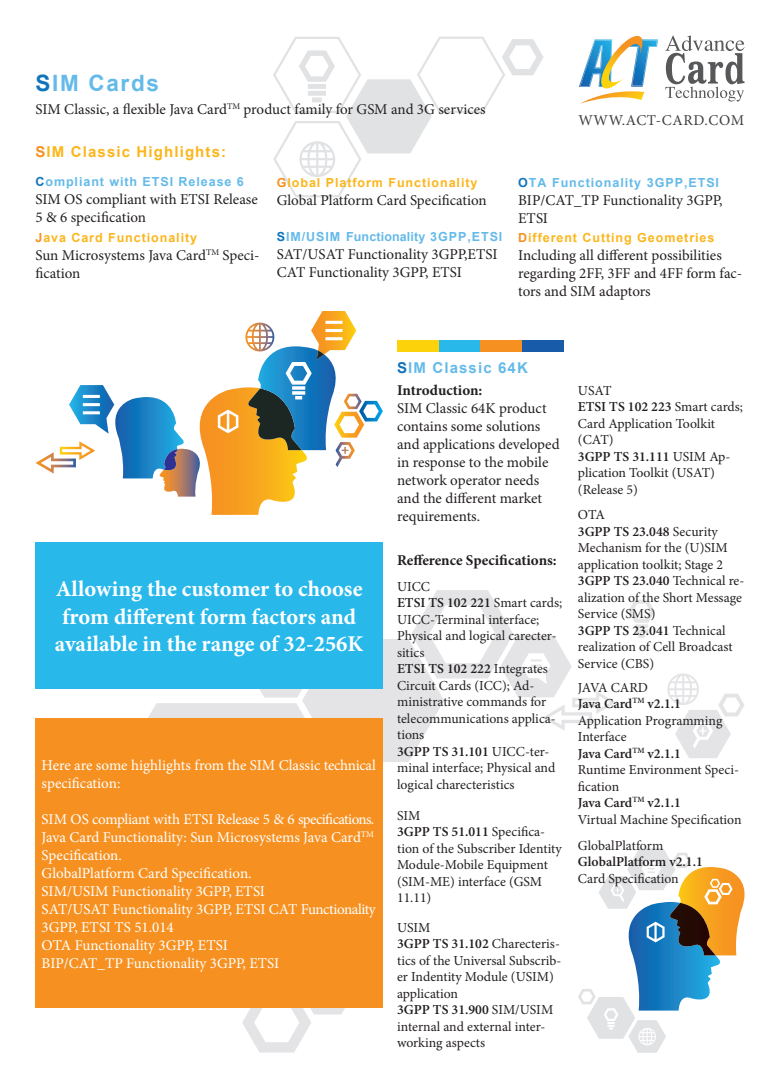
<style>
.page{position:relative;width:780px;height:1088px;background:#fff}
.page>*{position:absolute;margin:0;border:0;box-sizing:border-box;transform-origin:0 0}
.t1{font:700 22.5px/27px "Minion Pro";color:#fff;text-align:center}
.t2{font:700 22.5px "Arial";letter-spacing:.075em;color:#64bae9}
.t3{font:15px/18px "Minion Pro";color:#231f20}
.t4{font:15px/18px "Minion Pro";letter-spacing:-.005em;color:#fff}
.t5{font:15px "Minion Pro";letter-spacing:-.025em;color:#fff}
.t6{font:700 15px "Minion Pro";letter-spacing:-.005em;color:#231f20}
.t7{font:700 15px "Arial";letter-spacing:.075em;color:#fbb61b}
.t8{font:15px "Minion Pro";letter-spacing:.04em;color:#3e3e3f}
.t9{font:700 15px "Arial";letter-spacing:.075em;color:#64bae9}
.t10{font:13.75px/16.5px "Minion Pro";color:#231f20}
.t11{font:600 13.75px "Minion Pro";color:#231f20}
.t12{font:13.75px "Minion Pro";letter-spacing:-.02em;color:#231f20}
.t13{font:700 12.5px "Arial";letter-spacing:.075em;color:#fbb61b}
.t14{font:700 12.5px "Arial";letter-spacing:.075em;color:#64bae9}
.t15{font:700 12.5px "Arial";letter-spacing:.01em;color:#64bae9}
.s1{color:#1074bc}
.s2{color:#f69121}
.s3{font-weight:400}
.s4{font-weight:600}
</style>
<div class="page">
<svg style="left:148px;top:703px;width:100px;height:15px"></svg>
<svg style="left:628px;top:600px;width:26px;height:38px"></svg>
<svg style="left:248px;top:590px;width:368px;height:172px"></svg>
<svg style="left:667px;top:673px;width:77px;height:85px"></svg>
<svg style="left:242px;top:1008px;width:103px;height:44px"></svg>
<svg style="left:273px;top:37px;width:270px;height:160px"></svg>
<svg style="left:578px;top:848px;width:166px;height:205px"></svg>
<div style="left:35px;top:718px;width:348px;height:290px;background:#f69121"></div>
<svg style="left:578px;top:36px;width:80px;height:68px"></svg>
<svg style="left:665px;top:35px;width:79px;height:66px"></svg>
<div style="left:397px;top:340px;width:41px;height:11px;background:#fcd30a"></div>
<div style="left:438px;top:340px;width:42px;height:11px;background:#28b8ea"></div>
<div style="left:480px;top:340px;width:42px;height:11px;background:#f69121"></div>
<div style="left:522px;top:340px;width:41px;height:11px;background:#185ba9"></div>
<div style="left:35px;top:542px;width:348px;height:146px;background:#28b8ea"></div>
<svg style="left:35px;top:311px;width:348px;height:204px"></svg>
<p class="t2" style="left:35px;top:68px;width:125px"><span class="s1">S</span>IM Cards</p>
<p class="t3" style="left:35px;top:100px;width:451px">SIM Classic, a flexible Java Card<sup>TM</sup> product family for GSM and 3G services</p>
<p class="t7" style="left:35px;top:142px;width:192px"><span class="s2">S</span>IM Classic Highlights:</p>
<p class="t14" style="left:35px;top:173px;width:210px"><span class="s1">C</span>ompliant with ETSI Release 6</p>
<p class="t3" style="left:35px;top:190px;width:224px">SIM OS compliant with ETSI Release<br>5 &amp; 6 specification</p>
<p class="t13" style="left:277px;top:174px;width:202px"><span class="s2">G</span>lobal Platform Functionality</p>
<p class="t3" style="left:277px;top:191px;width:211px">Global Platform Card Specification</p>
<p class="t13" style="left:35px;top:230px;width:163px"><span class="s2">J</span>ava Card Functionality</p>
<p class="t3" style="left:35px;top:247px;width:226px">Sun Microsystems Java Card<sup>TM</sup> Speci&shy;fication</p>
<p class="t15" style="left:277px;top:228px;width:227px"><span class="s1">S</span>IM/USIM Functionality 3GPP,ETSI</p>
<p class="t3" style="left:277px;top:245px;width:222px">SAT/USAT Functionality 3GPP,ETSI</p>
<p class="t3" style="left:277px;top:263px;width:187px">CAT Functionality 3GPP, ETSI</p>
<p class="t8" style="left:578px;top:110px;width:167px">WWW.ACT-CARD.COM</p>
<p class="t14" style="left:518px;top:174px;width:202px"><span class="s1">O</span>TA Functionality 3GPP,ETSI</p>
<p class="t3" style="left:518px;top:191px;width:206px">BIP/CAT_TP Functionality 3GPP,<br>ETSI</p>
<p class="t13" style="left:518px;top:230px;width:198px"><span class="s2">D</span>ifferent Cutting Geometries</p>
<p class="t3" style="left:518px;top:247px;width:225px">Including all different possibilities regarding 2FF, 3FF and 4FF form fac&shy;tors and SIM adaptors</p>
<p class="t1" style="left:55px;top:575px;width:310px">Allowing the customer to choose from different form factors and available in the range of 32-256K</p>
<p class="t4" style="left:42px;top:756px;width:335px">Here are some highlights from the SIM Classic technical specification:</p>
<p class="t5" style="left:42px;top:809px;width:334px">SIM OS compliant with ETSI Release 5 &amp; 6 specifications.</p>
<p class="t4" style="left:42px;top:828px;width:334px">Java Card Functionality: Sun Microsystems Java Card<sup>TM<br></sup>Specification.</p>
<p class="t4" style="left:42px;top:864px;width:211px">GlobalPlatform Card Specification.</p>
<p class="t4" style="left:42px;top:882px;width:225px">SIM/USIM Functionality 3GPP, ETSI</p>
<p class="t4" style="left:42px;top:900px;width:335px">SAT/USAT Functionality 3GPP, ETSI CAT Functionality</p>
<p class="t4" style="left:42px;top:918px;width:134px">3GPP, ETSI TS 51.014</p>
<p class="t4" style="left:42px;top:936px;width:188px">OTA Functionality 3GPP, ETSI</p>
<p class="t4" style="left:42px;top:954px;width:239px">BIP/CAT_TP Functionality 3GPP, ETSI</p>
<p class="t9" style="left:397px;top:358px;width:132px"><span class="s1">S</span>IM Classic 64K</p>
<p class="t6" style="left:397px;top:380px;width:87px">Introduction:</p>
<p class="t3" style="left:397px;top:400px;width:164px">SIM Classic 64K product contains some solutions and applications developed in response to the mobile network operator needs and the different market requirements.</p>
<p class="t6" style="left:397px;top:549px;width:161px">Refference Specifications:</p>
<p class="t10" style="left:397px;top:578px;width:35px">UICC</p>
<p class="t11" style="left:397px;top:593px;width:167px">ETSI TS 102 221 <span class="s3">Smart cards;</span></p>
<p class="t10" style="left:397px;top:611px;width:144px">UICC-Terminal interface;</p>
<p class="t10" style="left:397px;top:627px;width:161px">Physical and logical carecter&shy;sitics</p>
<p class="t10" style="left:397px;top:660px;width:160px"><span class="s4">ETSI TS 102 222</span> Integrates<br>Circuit Cards (ICC); Ad&shy;ministrative commands for telecommunications applica&shy;tions</p>
<p class="t10" style="left:397px;top:743px;width:160px"><span class="s4">3GPP TS 31.101</span> UICC-ter&shy;minal interface; Physical and logical charecteristics</p>
<p class="t10" style="left:397px;top:807px;width:25px">SIM</p>
<p class="t10" style="left:397px;top:824px;width:166px"><span class="s4">3GPP TS 51.011</span> Specifica&shy;tion of the Subscriber Identity<br>Module-Mobile Equipment (SIM-ME) interface (GSM<br>11.11)</p>
<p class="t10" style="left:397px;top:919px;width:35px">USIM</p>
<p class="t10" style="left:397px;top:935px;width:166px"><span class="s4">3GPP TS 31.102</span> Charecteris&shy;tics of the Universal Subscrib&shy;er Indentity Module (USIM) application</p>
<p class="t10" style="left:397px;top:1001px;width:158px"><span class="s4">3GPP TS 31.900</span> SIM/USIM internal and external inter&shy;working aspects</p>
<p class="t10" style="left:578px;top:382px;width:35px">USAT</p>
<p class="t11" style="left:578px;top:397px;width:167px">ETSI TS 102 223 <span class="s3">Smart cards;</span></p>
<p class="t10" style="left:578px;top:415px;width:139px">Card Application Toolkit (CAT)</p>
<p class="t10" style="left:578px;top:448px;width:154px"><span class="s4">3GPP TS 31.111</span> USIM Ap&shy;plication Toolkit (USAT) (Release 5)</p>
<p class="t10" style="left:578px;top:506px;width:29px">OTA</p>
<p class="t10" style="left:578px;top:523px;width:151px"><span class="s4">3GPP TS 23.048</span> Security<br>Mechanism for the (U)SIM application toolkit; Stage 2</p>
<p class="t10" style="left:578px;top:572px;width:168px"><span class="s4">3GPP TS 23.040</span> Technical re&shy;alization of the Short Message<br>Service (SMS)</p>
<p class="t10" style="left:578px;top:622px;width:156px"><span class="s4">3GPP TS 23.041</span> Technical realization of Cell Broadcast<br>Service (CBS)</p>
<p class="t12" style="left:578px;top:678px;width:72px">JAVA CARD</p>
<p class="t11" style="left:578px;top:694px;width:105px">Java Card<sup>TM</sup> v2.1.1</p>
<p class="t10" style="left:578px;top:712px;width:146px">Application Programming<br>Interface</p>
<p class="t11" style="left:578px;top:743px;width:105px">Java Card<sup>TM</sup> v2.1.1</p>
<p class="t10" style="left:578px;top:761px;width:162px">Runtime Environment Speci&shy;fication</p>
<p class="t11" style="left:578px;top:793px;width:105px">Java Card<sup>TM</sup> v2.1.1</p>
<p class="t10" style="left:578px;top:811px;width:165px">Virtual Machine Specification</p>
<p class="t10" style="left:578px;top:837px;width:87px">GlobalPlatform</p>
<p class="t11" style="left:578px;top:852px;width:126px">GlobalPlatform v2.1.1</p>
<p class="t10" style="left:578px;top:870px;width:102px">Card Specification</p>
</div>
